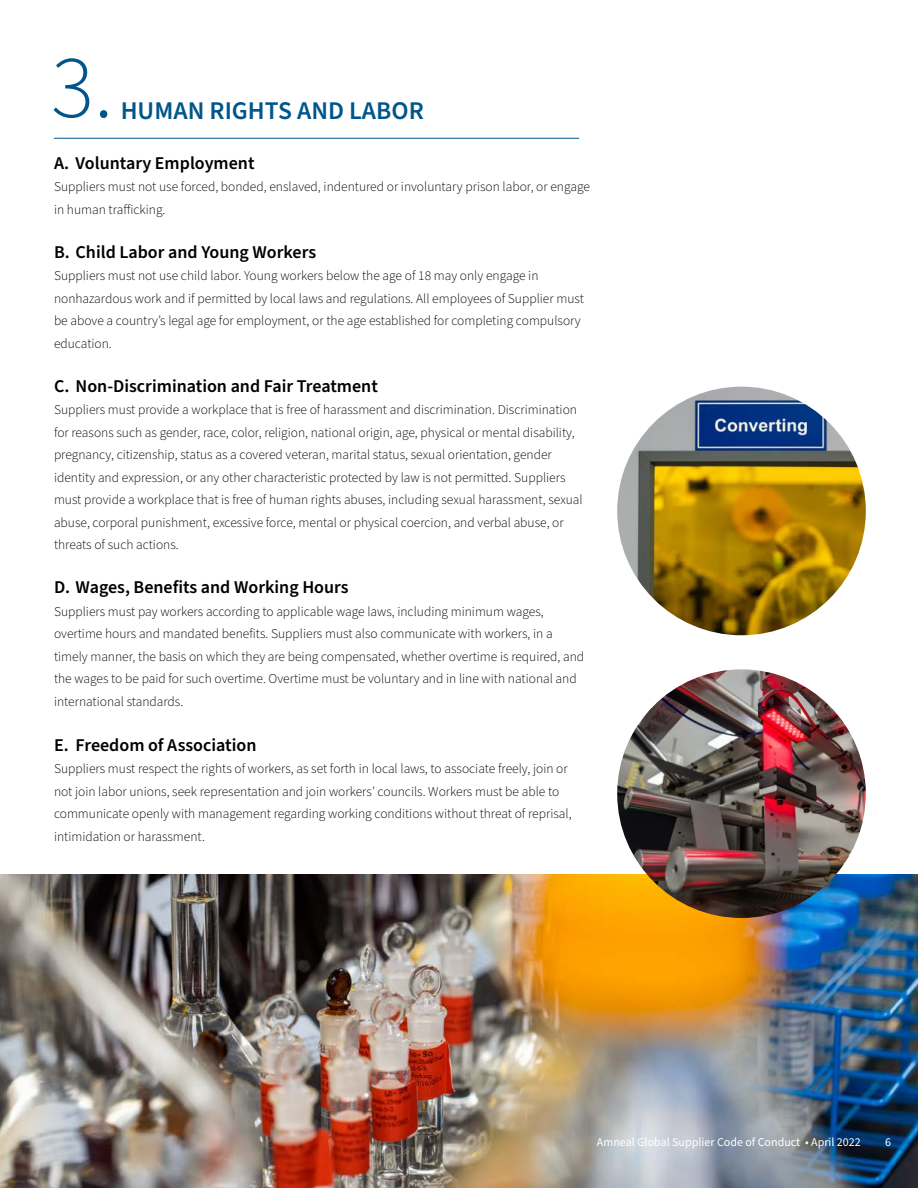
<style>
.page{position:relative;width:918px;height:1188px;background:#fff}
.page>*{position:absolute;margin:0;border:0;box-sizing:border-box;transform-origin:0 0}
.t1{font:300 90px "Source Sans Pro";color:#00558b}
.t2{font:600 25.5px "Source Sans Pro";color:#00558b}
.t3{font:600 18px "Source Sans Pro";color:#000}
.t4{font:300 13.5px/22.5px "Source Sans Pro";color:#000}
.t5{font:12px "Source Sans Pro";color:#fff}
</style>
<div class="page">
<img style="left:0;top:875px;width:918px;height:313px">
<hr style="left:54px;top:138px;width:525px;height:1px;background:#00558b">
<img style="left:617px;top:669px;width:249px;height:249px;border-radius:124px">
<img style="left:617px;top:387px;width:249px;height:248px;border-radius:124px">
<h1 class="t1" style="left:51px;top:27px;width:64px">3.</h1>
<h1 class="t2" style="left:121px;top:94px;width:305px">HUMAN RIGHTS AND LABOR</h1>
<h2 class="t3" style="left:54px;top:151px;width:202px">A. Voluntary Employment</h2>
<p class="t4" style="left:54px;top:176px;width:538px">Suppliers must not use forced, bonded, enslaved, indentured or involuntary prison labor, or engage in human trafficking.</p>
<h2 class="t3" style="left:54px;top:240px;width:264px">B. Child Labor and Young Workers</h2>
<p class="t4" style="left:54px;top:265px;width:531px">Suppliers must not use child labor. Young workers below the age of 18 may only engage in nonhazardous work and if permitted by local laws and regulations. All employees of Supplier must be above a country’s legal age for employment, or the age established for completing compulsory education.</p>
<h2 class="t3" style="left:54px;top:374px;width:325px">C. Non-Discrimination and Fair Treatment</h2>
<p class="t4" style="left:54px;top:399px;width:530px">Suppliers must provide a workplace that is free of harassment and discrimination. Discrimination for reasons such as gender, race, color, religion, national origin, age, physical or mental disability, pregnancy, citizenship, status as a covered veteran, marital status, sexual orientation, gender identity and expression, or any other characteristic protected by law is not permitted. Suppliers must provide a workplace that is free of human rights abuses, including sexual harassment, sexual abuse, corporal punishment, excessive force, mental or physical coercion, and verbal abuse, or threats of such actions.</p>
<h2 class="t3" style="left:54px;top:575px;width:296px">D. Wages, Benefits and Working Hours</h2>
<p class="t4" style="left:54px;top:601px;width:532px">Suppliers must pay workers according to applicable wage laws, including minimum wages, overtime hours and mandated benefits. Suppliers must also communicate with workers, in a timely manner, the basis on which they are being compensated, whether overtime is required, and the wages to be paid for such overtime. Overtime must be voluntary and in line with national and international standards.</p>
<h2 class="t3" style="left:54px;top:733px;width:204px">E. Freedom of Association</h2>
<p class="t4" style="left:54px;top:758px;width:519px">Suppliers must respect the rights of workers, as set forth in local laws, to associate freely, join or not join labor unions, seek representation and join workers’ councils. Workers must be able to communicate openly with management regarding working conditions without threat of reprisal, intimidation or harassment.</p>
<p class="t5" style="left:597px;top:1134px;width:265px">Amneal Global Supplier Code of Conduct • April 2022</p>
<p class="t5" style="left:885px;top:1134px;width:7px">6</p>
</div>
